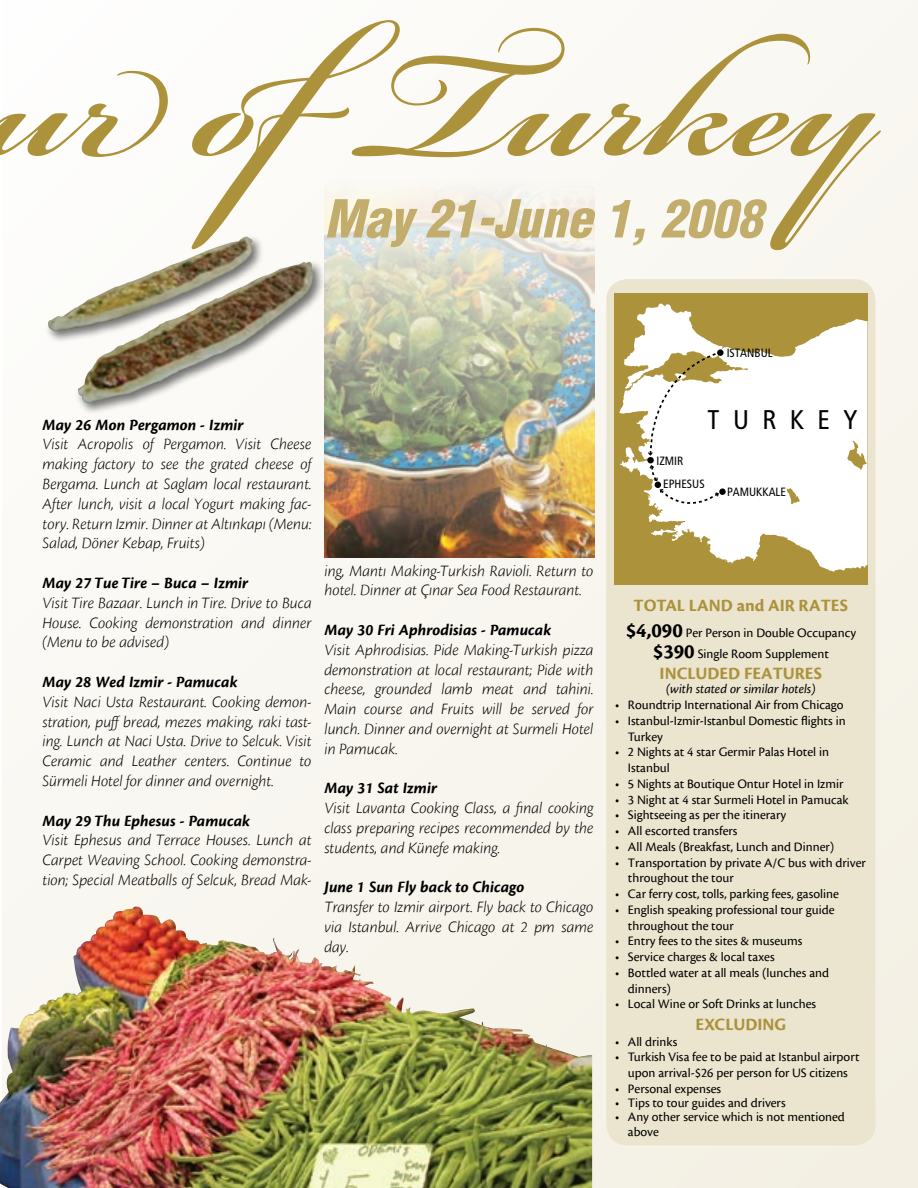
<style>
.page{position:relative;width:918px;height:1188px;background:#fff}
.page>*{position:absolute;margin:0;border:0;box-sizing:border-box;transform-origin:0 0}
.t1{font:600 235.2px "Bickham Script Pro";color:#ad923c}
.t2{font:italic 900 condensed 51px "Helvetica LT Std";color:#c2ad6d}
.t3{font:condensed 27px "Frutiger LT Std";letter-spacing:.5em;color:#000}
.t4{font:700 18px "Cronos Pro";color:#ad923c}
.t5{font:italic 300 16.5px/19.8px "Cronos Pro";color:#000;text-align:justify}
.t6{font:italic 700 16.5px "Cronos Pro";color:#000}
.t7{font:13.5px/15.8px "Cronos Pro";color:#000}
.t8{font:italic 13.5px "Cronos Pro";color:#000}
.t9{font:condensed 12px/23.1px "Frutiger LT Std";color:#000}
.s1{font-weight:700;font-size:21px}
</style>
<div class="page">
<div style="left:3px;top:0;width:915px;height:1188px;background:#f9f8f2"></div>
<div style="left:606px;top:279px;width:269px;height:866px;background:#ebe4ce;border-radius:21px"></div>
<div style="left:614px;top:293px;width:254px;height:292px;background:#ad923c"></div>
<svg style="left:619px;top:319px;width:249px;height:253px;fill:#fff"></svg>
<div style="left:647px;top:457px;width:7px;height:6px;background:#000;border-radius:50%"></div>
<div style="left:719px;top:488px;width:7px;height:7px;background:#000;border-radius:50%"></div>
<svg style="left:624px;top:303px;width:99px;height:153px"></svg>
<svg style="left:650px;top:465px;width:70px;height:51px;background:#f3f2ef"></svg>
<img style="left:324px;top:197px;width:271px;height:360px">
<img style="left:0;top:909px;width:592px;height:279px">
<div style="left:44px;top:233px;width:302px;height:196px;background:#000;opacity:.55"></div>
<img style="left:48px;top:237px;width:258px;height:166px">
<h1 class="t1" style="left:-15px;top:-65px;width:894px">ur ofTurkey</h1>
<h2 class="t2" style="left:324px;top:186px;width:439px">May 21-June 1, 2008</h2>
<p class="t6" style="left:43px;top:415px;width:203px">May 26 Mon Pergamon - Izmir</p>
<p class="t5" style="left:43px;top:434px;width:271px">Visit Acropolis of Pergamon. Visit Cheese making factory to see the grated cheese of Bergama. Lunch at Saglam local restaurant.<br>After lunch, visit a local Yogurt making fac&shy;tory. Return Izmir. Dinner at Altınkapı (Menu:<br>Salad, Döner Kebap, Fruits)</p>
<p class="t6" style="left:43px;top:573px;width:207px">May 27 Tue Tire – Buca – Izmir</p>
<p class="t5" style="left:43px;top:593px;width:271px">Visit Tire Bazaar. Lunch in Tire. Drive to Buca House. Cooking demonstration and dinner (Menu to be advised)</p>
<p class="t6" style="left:43px;top:672px;width:196px">May 28 Wed Izmir - Pamucak</p>
<p class="t5" style="left:43px;top:692px;width:271px">Visit Naci Usta Restaurant. Cooking demon&shy;stration, puffbread, mezes making, raki tast&shy;ing. Lunch at Naci Usta. Drive to Selcuk. Visit Ceramic and Leather centers. Continue to Sürmeli Hotel for dinner and overnight.</p>
<p class="t6" style="left:43px;top:811px;width:209px">May 29 Thu Ephesus - Pamucak</p>
<p class="t5" style="left:43px;top:830px;width:271px">Visit Ephesus and Terrace Houses. Lunch at Carpet Weaving School. Cooking demonstra&shy;tion; Special Meatballs of Selcuk, Bread Mak-</p>
<p class="t5" style="left:324px;top:561px;width:271px">ing, Mantı Making-Turkish Ravioli. Return to hotel. Dinner at Çınar Sea Food Restaurant.</p>
<p class="t6" style="left:324px;top:620px;width:228px">May 30 Fri Aphrodisias - Pamucak</p>
<p class="t5" style="left:324px;top:640px;width:271px">Visit Aphrodisias. Pide Making-Turkish pizza demonstration at local restaurant; Pide with cheese, grounded lamb meat and tahini.<br>Main course and Fruits will be served for lunch. Dinner and overnight at Surmeli Hotel in Pamucak.</p>
<p class="t6" style="left:324px;top:779px;width:114px">May 31 Sat Izmir</p>
<p class="t5" style="left:324px;top:798px;width:271px">Visit Lavanta Cooking Class, a final cooking class preparing recipes recommended by the students, and Künefe making.</p>
<p class="t6" style="left:324px;top:878px;width:201px">June 1 Sun Fly back to Chicago</p>
<p class="t5" style="left:324px;top:897px;width:271px">Transfer to Izmir airport. Fly back to Chicago via Istanbul. Arrive Chicago at 2 pm same day.</p>
<p class="t9" style="left:727px;top:341px;width:48px">ISTANBUL</p>
<h3 class="t3" style="left:708px;top:404px;width:151px">TURKEY</h3>
<p class="t9" style="left:663px;top:449px;width:43px;text-indent:-7px">IZMIR<br>EPHESUS</p>
<p class="t9" style="left:727px;top:481px;width:60px">PAMUKKALE</p>
<p class="t4" style="left:634px;top:595px;width:216px">TOTAL LAND and AIR RATES</p>
<p class="t7" style="left:626px;top:623px;width:232px;line-height:20.2px;text-align:center"><span class="s1">$4,090</span> Per Person in Double Occupancy <span class="s1">$390</span> Single Room Supplement</p>
<p class="t4" style="left:660px;top:663px;width:164px">INCLUDED FEATURES</p>
<p class="t8" style="left:666px;top:681px;width:151px">(with stated or similar hotels)</p>
<p class="t7" style="left:615px;top:697px;width:230px">• Roundtrip International Air from Chicago</p>
<p class="t7" style="left:628px;top:713px;width:219px;text-indent:-13px">• Istanbul-Izmir-Istanbul Domestic flights in<br>Turkey</p>
<p class="t7" style="left:628px;top:744px;width:203px;text-indent:-13px">• 2 Nights at 4 star Germir Palas Hotel in<br>Istanbul</p>
<p class="t7" style="left:615px;top:776px;width:230px">• 5 Nights at Boutique Ontur Hotel in Izmir</p>
<p class="t7" style="left:615px;top:792px;width:235px">• 3 Night at 4 star Surmeli Hotel in Pamucak</p>
<p class="t7" style="left:615px;top:807px;width:173px">• Sightseeing as per the itinerary</p>
<p class="t7" style="left:615px;top:823px;width:124px">• All escorted transfers</p>
<p class="t7" style="left:615px;top:839px;width:221px">• All Meals (Breakfast, Lunch and Dinner)</p>
<p class="t7" style="left:628px;top:855px;width:240px;text-indent:-13px">• Transportation by private A/C bus with driver throughout the tour</p>
<p class="t7" style="left:615px;top:886px;width:225px">• Car ferry cost, tolls, parking fees, gasoline</p>
<p class="t7" style="left:628px;top:902px;width:208px;text-indent:-13px">• English speaking professional tour guide throughout the tour</p>
<p class="t7" style="left:615px;top:933px;width:189px">• Entry fees to the sites &amp; museums</p>
<p class="t7" style="left:615px;top:949px;width:161px">• Service charges &amp; local taxes</p>
<p class="t7" style="left:628px;top:965px;width:203px;text-indent:-13px">• Bottled water at all meals (lunches and dinners)</p>
<p class="t7" style="left:615px;top:996px;width:203px">• Local Wine or Soft Drinks at lunches</p>
<p class="t4" style="left:696px;top:1014px;width:92px">EXCLUDING</p>
<p class="t7" style="left:615px;top:1034px;width:64px">• All drinks</p>
<p class="t7" style="left:615px;top:1049px;width:246px;text-align:center">• Turkish Visa fee to be paid at Istanbul airport upon arrival-$26 per person for US citizens</p>
<p class="t7" style="left:615px;top:1081px;width:108px">• Personal expenses</p>
<p class="t7" style="left:615px;top:1095px;width:172px">• Tips to tour guides and drivers</p>
<p class="t7" style="left:628px;top:1110px;width:218px;line-height:14.2px;text-indent:-13px">• Any other service which is not mentioned above</p>
</div>
